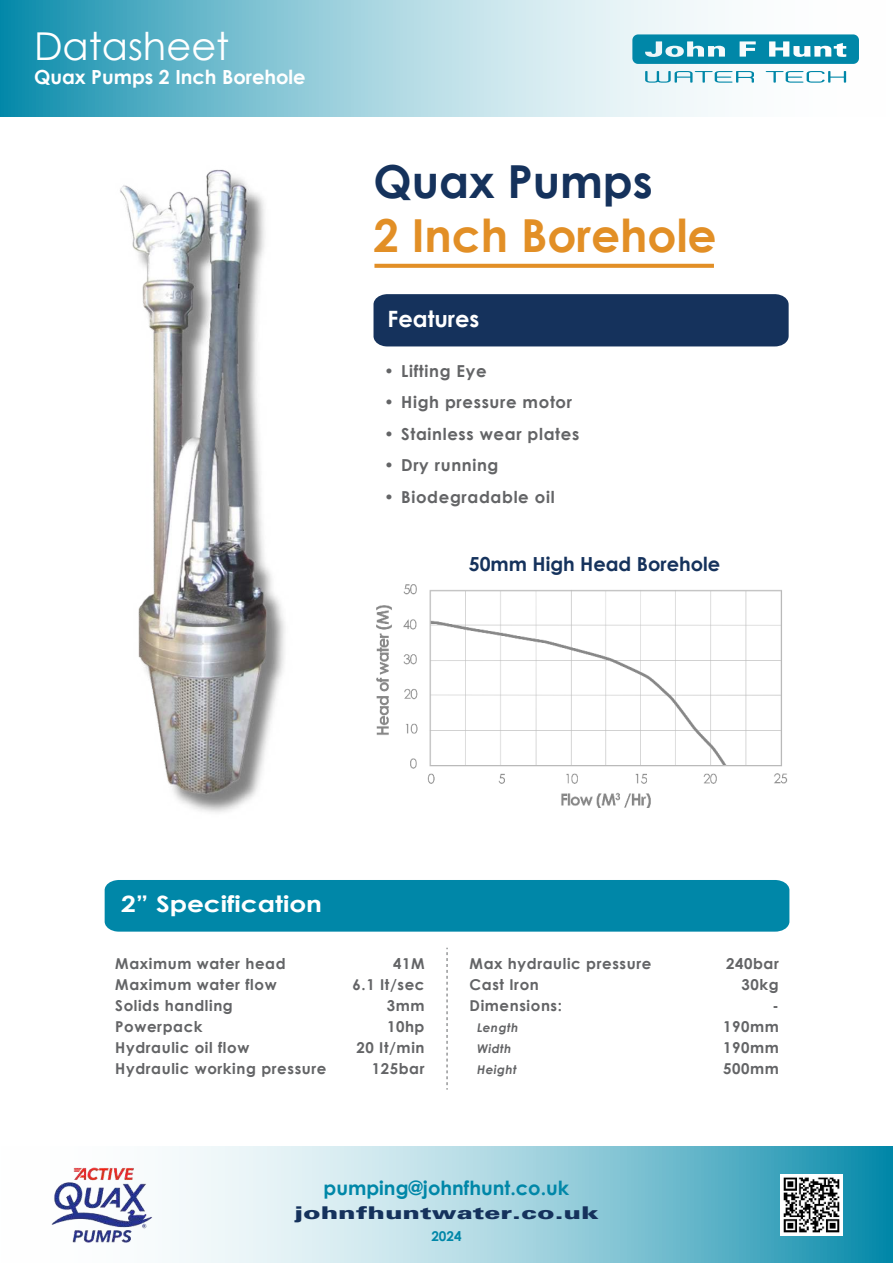
<style>
.page{position:relative;width:893px;height:1263px;background:#fff}
.page>*{position:absolute;margin:0;border:0;box-sizing:border-box;transform-origin:0 0}
.t1{font:700 45.45px "Century Gothic";color:#e28f26}
.t2{font:700 45.45px "Century Gothic";color:#15325c}
.t3{font:38.4px "Century Gothic";color:#fff}
.t4{font:700 22.5px "Century Gothic";color:#fff;scale:1.17 1}
.t5{font:700 22.5px "Century Gothic";color:#fff}
.t6{font:700 19.5px "Century Gothic";color:#0087a8}
.t7{font:700 19.5px "Century Gothic";color:#fff}
.t8{font:700 19.35px "Century Gothic";color:#15325c}
.t9{font:900 17.55px "Univers";color:#15325c;scale:1.5 1}
.t10{font:700 16.5px/31.5px "Century Gothic";letter-spacing:.04em;color:#636466}
.t11{font:700 15px/21px "Century Gothic";letter-spacing:.04em;color:#636466}
.t12{font:700 13.5px "Century Gothic";color:#0087a8}
.t13{font:italic 700 12px/21px "Century Gothic";letter-spacing:.04em;color:#636466}
</style>
<div class="page">
<svg style="left:152px;top:1146px;width:741px;height:117px;background:#9cd0dc"></svg>
<img style="left:781px;top:1174px;width:61px;height:61px">
<img style="left:51px;top:1167px;width:101px;height:76px">
<svg style="left:374px;top:264px;width:340px;height:4px"></svg>
<div style="left:105px;top:880px;width:684px;height:52px;background:#0087a8"></div>
<svg style="left:447px;top:948px;width:1px;height:141px"></svg>
<img style="left:376px;top:584px;width:412px;height:223px">
<div style="left:373px;top:294px;width:416px;height:52px;background:#15325c"></div>
<svg style="left:0;top:0;width:715px;height:117px;background:#91cbd9"></svg>
<svg style="left:632px;top:34px;width:227px;height:49px"></svg>
<img style="left:120px;top:169px;width:165px;height:644px">
<h2 class="t3" style="left:34px;top:24px;width:197px">Datasheet</h2>
<h3 class="t7" style="left:34px;top:69px;width:273px">Quax Pumps 2 Inch Borehole</h3>
<h1 class="t2" style="left:373px;top:164px;width:281px">Quax Pumps</h1>
<h1 class="t1" style="left:373px;top:218px;width:345px">2 Inch Borehole</h1>
<h3 class="t5" style="left:388px;top:310px;width:93px">Features</h3>
<p class="t10" style="left:384px;top:357px;width:197px">ï Lifting Eye<br>ï High pressure motor ï Stainless wear plates ï Dry running<br>ï Biodegradable oil</p>
<p class="t8" style="left:469px;top:557px;width:253px">50mm High Head Borehole</p>
<h3 class="t4" style="left:121px;top:895px;width:173px">2î Specification</h3>
<p class="t11" style="left:115px;top:955px;width:213px">Maximum water head<br>Maximum water flow<br>Solids handling<br>Powerpack<br>Hydraulic oil flow<br>Hydraulic working pressure</p>
<p class="t11" style="left:353px;top:955px;width:74px;text-align:right">41M<br>6.1 It/sec<br>3mm<br>10hp<br>20 It/min<br>125bar</p>
<p class="t11" style="left:470px;top:955px;width:183px">Max hydraulic pressure<br>Cast Iron<br>Dimensions:</p>
<p class="t13" style="left:477px;top:1019px;width:43px">Length<br>Width<br>Height</p>
<h3 class="t6" style="left:323px;top:1180px;width:247px">pumping@johnfhunt.co.uk</h3>
<p class="t9" style="left:294px;top:1206px;width:204px">johnfhuntwater.co.uk</p>
<p class="t12" style="left:431px;top:1231px;width:32px">2024</p>
<p class="t11" style="left:723px;top:955px;width:57px;text-align:right">240bar<br>30kg<br>-<br>190mm<br>190mm<br>500mm</p>
</div>
